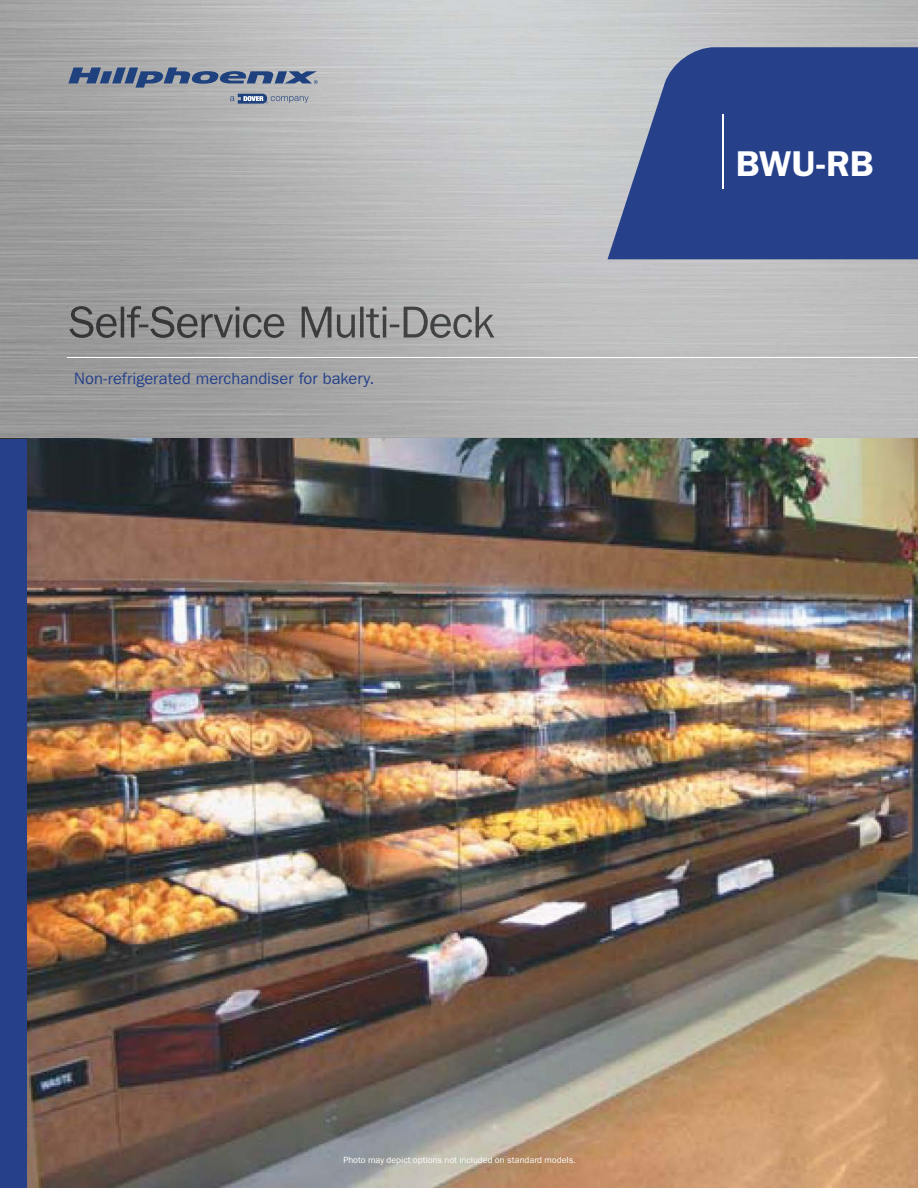
<style>
.page{position:relative;width:918px;height:1188px;background:#fff}
.page>*{position:absolute;margin:0;border:0;box-sizing:border-box;transform-origin:0 0}
.t1{font:600 36px "Franklin Gothic";color:#fff}
.t2{font:16.5px "Franklin Gothic";color:#26418a}
.t3{font:9px "Franklin Gothic";letter-spacing:.005em;color:#fff}
</style>
<div class="page">
<img style="left:0;top:0;width:918px;height:439px">
<svg style="left:608px;top:47px;width:310px;height:212px;background:#395191"></svg>
<hr style="left:68px;top:357px;width:850px;height:1px;background:#fff">
<hr style="left:722px;top:115px;width:2px;height:74px;background:#fff">
<img style="left:27px;top:439px;width:891px;height:749px">
<div style="left:0;top:439px;width:27px;height:749px;background:#26418a"></div>
<img style="left:69px;top:306px;width:425px;height:32px">
<svg style="left:68px;top:68px;width:250px;height:20px;background:#70809b"></svg>
<svg style="left:230px;top:94px;width:79px;height:10px"></svg>
<h2 class="t2" style="left:74px;top:369px;width:302px">Non-refrigerated merchandiser for bakery.</h2>
<h1 class="t1" style="left:736px;top:142px;width:139px">BWU-RB</h1>
<p class="t3" style="left:343px;top:1155px;width:234px">Photo may depict options not included on standard models.</p>
</div>
